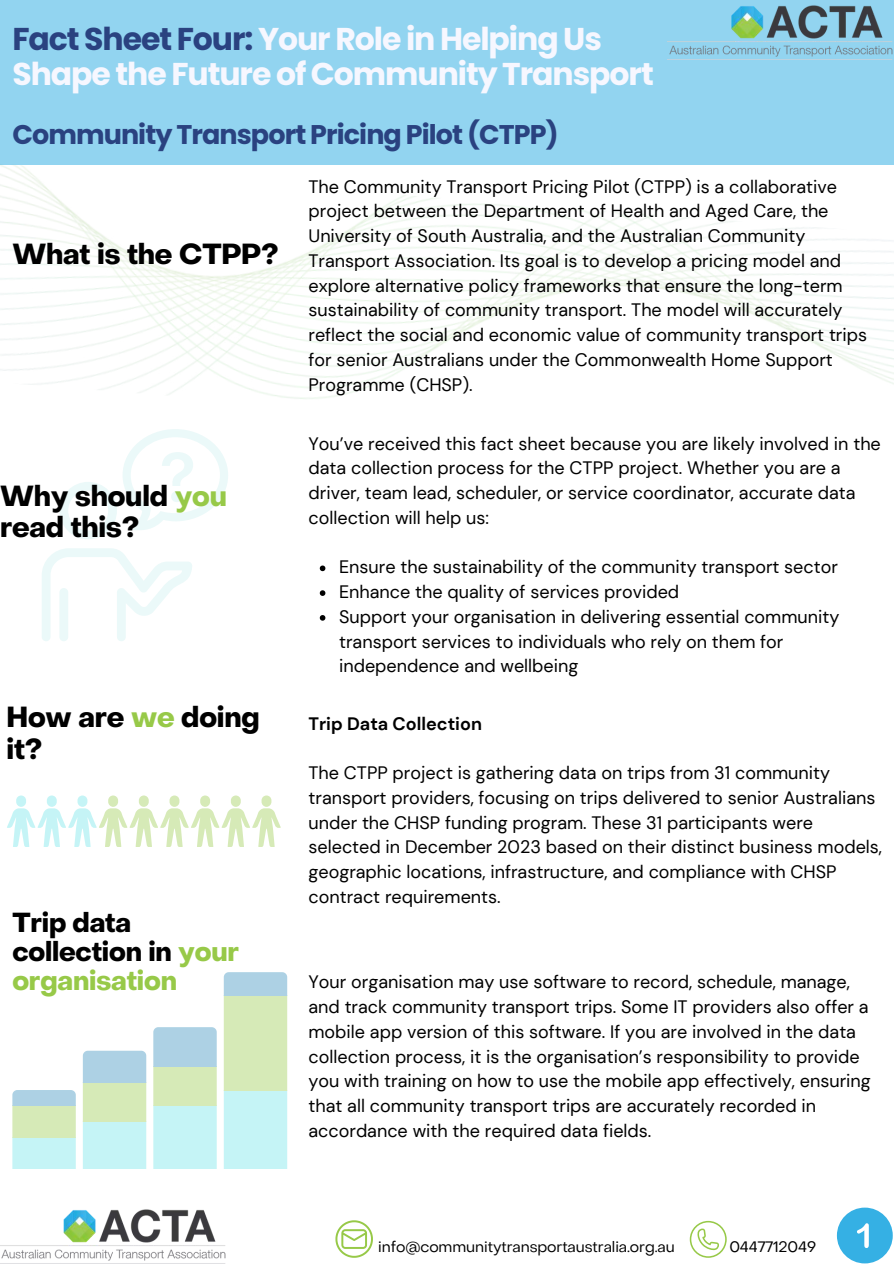
<style>
.page{position:relative;width:894px;height:1264px;background:#fff}
.page>*{position:absolute;margin:0;border:0;box-sizing:border-box;transform-origin:0 0}
.t1{font:700 31.5px/34.8px "Poppins";letter-spacing:-.035em;color:#f6f7ff}
.t2{font:700 28.5px/31.5px "Object Sans";letter-spacing:-.005em;color:#000}
.t3{font:700 27px "Poppins";letter-spacing:-.035em;color:#2a4280}
.t4{font:700 27px/29.2px "Object Sans";letter-spacing:-.005em;color:#000}
.t5{font:18px/24.8px "DM Sans";color:#000}
.t6{font:700 18px "DM Sans";color:#000}
.t7{font:15px "Object Sans";letter-spacing:-.005em;color:#000}
.s1{color:#2a4280}
.s2{color:#97c948}
</style>
<div class="page">
<div style="left:0;top:0;width:893px;height:165px;background:#92d4f0"></div>
<img style="left:667px;top:5px;width:225px;height:55px">
<img style="left:0;top:165px;width:893px;height:234px">
<div style="left:836px;top:1207px;width:56px;height:56px;background:#35b0e4;border-radius:50%"></div>
<svg style="left:857px;top:1223px;width:11px;height:24px"></svg>
<svg style="left:7px;top:795px;width:243px;height:52px"></svg>
<svg style="left:12px;top:1090px;width:64px;height:78px;background:#c7e9d8"></svg>
<svg style="left:83px;top:1050px;width:63px;height:118px;background:#c4e7dc"></svg>
<svg style="left:153px;top:1027px;width:64px;height:141px;background:#c3e7df"></svg>
<svg style="left:224px;top:972px;width:63px;height:196px;background:#caead5"></svg>
<svg style="left:335px;top:1220px;width:37px;height:37px"></svg>
<svg style="left:689px;top:1220px;width:37px;height:37px"></svg>
<img style="left:0;top:1209px;width:225px;height:52px">
<svg style="left:42px;top:429px;width:186px;height:212px"></svg>
<svg style="left:320px;top:565px;width:5px;height:6px"></svg>
<svg style="left:320px;top:590px;width:5px;height:6px"></svg>
<svg style="left:320px;top:615px;width:5px;height:5px"></svg>
<h1 class="t1" style="left:12px;top:22px;width:642px"><span class="s1">Fact Sheet Four:</span> Your Role in Helping Us<br>Shape the Future of Community Transport</h1>
<h3 class="t3" style="left:12px;top:118px;width:547px">Community Transport Pricing Pilot (CTPP)</h3>
<h2 class="t2" style="left:12px;top:235px;width:268px">What is the CTPP?</h2>
<h2 class="t2" style="left:0;top:476px;width:228px">Why should <span class="s2">you </span>read this?</h2>
<h2 class="t2" style="left:7px;top:698px;width:255px">How are <span class="s2">we</span> doing it?</h2>
<h3 class="t4" style="left:12px;top:904px;width:228px">Trip data collection in <span class="s2">your organisation</span></h3>
<p class="t5" style="left:308px;top:174px;width:560px">The Community Transport Pricing Pilot (CTPP) is a collaborative project between the Department of Health and Aged Care, the University of South Australia, and the Australian Community Transport Association. Its goal is to develop a pricing model and explore alternative policy frameworks that ensure the long-term sustainability of community transport. The model will accurately reflect the social and economic value of community transport trips for senior Australians under the Commonwealth Home Support Programme (CHSP).</p>
<p class="t5" style="left:308px;top:431px;width:573px">You’ve received this fact sheet because you are likely involved in the data collection process for the CTPP project. Whether you are a driver, team lead, scheduler, or service coordinator, accurate data collection will help us:</p>
<p class="t5" style="left:339px;top:554px;width:501px">Ensure the sustainability of the community transport sector Enhance the quality of services provided<br>Support your organisation in delivering essential community transport services to individuals who rely on them for independence and wellbeing</p>
<p class="t6" style="left:308px;top:712px;width:175px">Trip Data Collection</p>
<p class="t5" style="left:308px;top:760px;width:575px">The CTPP project is gathering data on trips from 31 community transport providers, focusing on trips delivered to senior Australians under the CHSP funding program. These 31 participants were selected in December 2023 based on their distinct business models, geographic locations, infrastructure, and compliance with CHSP contract requirements.</p>
<p class="t5" style="left:308px;top:969px;width:563px">Your organisation may use software to record, schedule, manage, and track community transport trips. Some IT providers also offer a mobile app version of this software. If you are involved in the data collection process, it is the organisation’s responsibility to provide you with training on how to use the mobile app effectively, ensuring that all community transport trips are accurately recorded in accordance with the required data fields.</p>
<p class="t7" style="left:378px;top:1233px;width:298px">info@communitytransportaustralia.org.au</p>
<p class="t7" style="left:729px;top:1233px;width:88px">0447712049</p>
</div>
